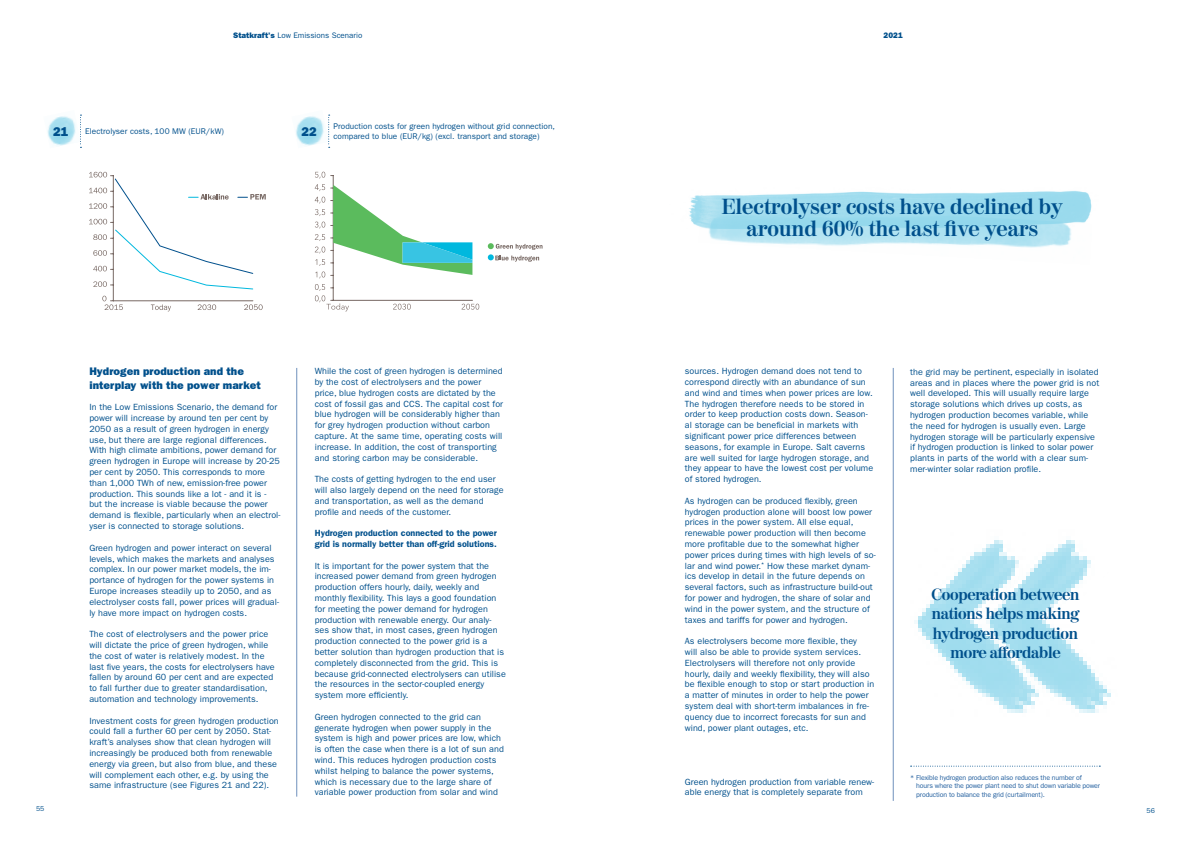
<style>
.page{position:relative;width:1191px;height:842px;background:#fff}
.page>*{position:absolute;margin:0;border:0;box-sizing:border-box;transform-origin:0 0}
.t1{font:700 21.7px/21.7px "Moderno FB";letter-spacing:.005em;color:#00508c;text-align:center}
.t2{font:700 16.1px/19.3px "Moderno FB";letter-spacing:-.02em;color:#00508c;text-align:center}
.t3{font:12.8px "ITC Franklin Gothic Std Hvy";color:#00508c}
.t4{font:11px/13.2px "ITC Franklin Gothic Std Hvy";letter-spacing:.005em;color:#00508c}
.t5{font:9px/10.8px "ITC Franklin Gothic Std";letter-spacing:.005em;color:#00508c}
.t6{font:600 9px/10.8px "ITC Franklin Gothic Std";color:#00508c}
.t7{font:8.3px "ITC Franklin Gothic Std";letter-spacing:.005em;color:#00508c}
.t8{font:8px "ITC Franklin Gothic Std";color:#00508c}
.t9{font:8px "ITC Franklin Gothic Std Hvy";color:#00508c}
.t10{font:7px/8.4px "ITC Franklin Gothic Std";letter-spacing:-.02em;color:#215e9e}
.t11{font:7px "ITC Franklin Gothic Std";color:#00508c}
.s1{font-family:"ITC Franklin Gothic Std Hvy"}
</style>
<div class="page">
<svg style="left:914px;top:556px;width:59px;height:133px"></svg>
<svg style="left:973px;top:540px;width:138px;height:173px"></svg>
<svg style="left:689px;top:191px;width:402px;height:35px;fill:#a2ddef"></svg>
<svg style="left:47px;top:114px;width:34px;height:34px"></svg>
<svg style="left:296px;top:114px;width:34px;height:34px"></svg>
<svg style="left:910px;top:766px;width:190px;height:1px"></svg>
<hr style="left:296px;top:368px;width:1px;height:429px;background:#6f90bc">
<hr style="left:893px;top:368px;width:1px;height:433px;background:#6f90bc">
<svg style="left:698px;top:201px;width:394px;height:47px;background:#afe1f0"></svg>
<hr style="left:113px;top:176px;width:1px;height:125px;background:#776863">
<hr style="left:113px;top:301px;width:140px;height:1px;background:#776863">
<svg style="left:102px;top:296px;width:21px;height:14px"></svg>
<svg style="left:151px;top:304px;width:20px;height:7px"></svg>
<svg style="left:198px;top:304px;width:18px;height:6px"></svg>
<svg style="left:244px;top:304px;width:19px;height:6px"></svg>
<svg style="left:89px;top:172px;width:177px;height:118px"></svg>
<svg style="left:488px;top:243px;width:54px;height:19px"></svg>
<hr style="left:333px;top:176px;width:1px;height:124px;background:#776863">
<hr style="left:333px;top:300px;width:139px;height:1px;background:#776863">
<svg style="left:315px;top:222px;width:10px;height:19px"></svg>
<svg style="left:315px;top:247px;width:10px;height:6px"></svg>
<svg style="left:315px;top:259px;width:10px;height:19px"></svg>
<svg style="left:315px;top:197px;width:10px;height:19px"></svg>
<svg style="left:315px;top:172px;width:10px;height:19px"></svg>
<svg style="left:393px;top:304px;width:18px;height:6px"></svg>
<svg style="left:315px;top:284px;width:34px;height:27px"></svg>
<svg style="left:461px;top:304px;width:18px;height:6px"></svg>
<svg style="left:331px;top:185px;width:141px;height:91px"></svg>
<p class="t8" style="left:233px;top:31px;width:131px"><span class="s1">Statkraft's</span> Low Emissions Scenario</p>
<p class="t9" style="left:883px;top:30px;width:21px">2021</p>
<h3 class="t3" style="left:53px;top:124px;width:17px">21</h3>
<h3 class="t3" style="left:301px;top:124px;width:17px">22</h3>
<p class="t7" style="left:85px;top:126px;width:140px">Electrolyser costs, 100 MW (EUR/kW)</p>
<p class="t7" style="left:333px;top:121px;width:223px">Production costs for green hydrogen without grid connection,</p>
<p class="t7" style="left:333px;top:131px;width:208px">compared to blue (EUR/kg) (excl. transport and storage)</p>
<p class="t4" style="left:89px;top:365px;width:173px">Hydrogen production and the interplay with the power market</p>
<p class="t5" style="left:89px;top:402px;width:192px">In the Low Emissions Scenario, the demand for power will increase by around ten per cent by 2050 as a result of green hydrogen in energy use, but there are large regional differences.<br>With high climate ambitions, power demand for green hydrogen in Europe will increase by 20-25 per cent by 2050. This corresponds to more than 1,000 TWh of new, emission-free power production. This sounds like a lot - and it is - but the increase is viable because the power demand is flexible, particularly when an electrol&shy;yser is connected to storage solutions.</p>
<p class="t5" style="left:89px;top:542px;width:191px">Green hydrogen and power interact on several levels, which makes the markets and analyses complex. In our power market models, the im&shy;portance of hydrogen for the power systems in Europe increases steadily up to 2050, and as electrolyser costs fall, power prices will gradual&shy;ly have more impact on hydrogen costs.</p>
<p class="t5" style="left:89px;top:629px;width:187px">The cost of electrolysers and the power price will dictate the price of green hydrogen, while the cost of water is relatively modest. In the last five years, the costs for electrolysers have fallen by around 60 per cent and are expected to fall further due to greater standardisation, automation and technology improvements.</p>
<p class="t5" style="left:89px;top:715px;width:191px">Investment costs for green hydrogen production could fall a further 60 per cent by 2050. Stat&shy;kraft’s analyses show that clean hydrogen will increasingly be produced both from renewable energy via green, but also from blue, and these will complement each other, e.g. by using the same infrastructure (see Figures 21 and 22).</p>
<p class="t5" style="left:315px;top:366px;width:190px">While the cost of green hydrogen is determined by the cost of electrolysers and the power price, blue hydrogen costs are dictated by the cost of fossil gas and CCS. The capital cost for blue hydrogen will be considerably higher than for grey hydrogen production without carbon capture. At the same time, operating costs will increase. In addition, the cost of transporting and storing carbon may be considerable.</p>
<p class="t5" style="left:315px;top:474px;width:190px">The costs of getting hydrogen to the end user will also largely depend on the need for storage and transportation, as well as the demand profile and needs of the customer.</p>
<p class="t6" style="left:315px;top:528px;width:183px">Hydrogen production connected to the power grid is normally better than off-grid solutions.</p>
<p class="t5" style="left:315px;top:560px;width:193px">It is important for the power system that the increased power demand from green hydrogen production offers hourly, daily, weekly and monthly flexibility. This lays a good foundation for meeting the power demand for hydrogen production with renewable energy. Our analy&shy;ses show that, in most cases, green hydrogen production connected to the power grid is a better solution than hydrogen production that is completely disconnected from the grid. This is because grid-connected electrolysers can utilise the resources in the sector-coupled energy system more efficiently.</p>
<p class="t5" style="left:315px;top:711px;width:191px">Green hydrogen connected to the grid can generate hydrogen when power supply in the system is high and power prices are low, which is often the case when there is a lot of sun and wind. This reduces hydrogen production costs whilst helping to balance the power systems, which is necessary due to the large share of variable power production from solar and wind</p>
<h1 class="t1" style="left:722px;top:197px;width:342px">Electrolyser costs have declined by around 60% the last five years</h1>
<p class="t5" style="left:685px;top:366px;width:190px">sources. Hydrogen demand does not tend to correspond directly with an abundance of sun and wind and times when power prices are low.<br>The hydrogen therefore needs to be stored in order to keep production costs down. Season&shy;al storage can be beneficial in markets with significant power price differences between seasons, for example in Europe. Salt caverns are well suited for large hydrogen storage, and they appear to have the lowest cost per volume of stored hydrogen.</p>
<p class="t5" style="left:685px;top:495px;width:192px">As hydrogen can be produced flexibly, green hydrogen production alone will boost low power prices in the power system. All else equal, renewable power production will then become more profitable due to the somewhat higher power prices during times with high levels of so&shy;lar and wind power.<sup>*</sup> How these market dynam&shy;ics develop in detail in the future depends on several factors, such as infrastructure build-out for power and hydrogen, the share of solar and wind in the power system, and the structure of taxes and tariffs for power and hydrogen.</p>
<p class="t5" style="left:685px;top:636px;width:191px">As electrolysers become more flexible, they<br>will also be able to provide system services.<br>Electrolysers will therefore not only provide hourly, daily and weekly flexibility, they will also be flexible enough to stop or start production in a matter of minutes in order to help the power system deal with short-term imbalances in fre&shy;quency due to incorrect forecasts for sun and wind, power plant outages, etc.</p>
<p class="t5" style="left:685px;top:776px;width:191px">Green hydrogen production from variable renew&shy;able energy that is completely separate from</p>
<p class="t5" style="left:910px;top:366px;width:190px">the grid may be pertinent, especially in isolated areas and in places where the power grid is not well developed. This will usually require large storage solutions which drives up costs, as hydrogen production becomes variable, while the need for hydrogen is usually even. Large hydrogen storage will be particularly expensive if hydrogen production is linked to solar power plants in parts of the world with a clear sum&shy;mer-winter solar radiation profile.</p>
<h2 class="t2" style="left:931px;top:585px;width:149px">Cooperation between nations helps making hydrogen production more affordable</h2>
<p class="t10" style="left:916px;top:773px;width:185px;text-indent:-6px">* Flexible hydrogen production also reduces the number of hours where the power plant need to shut down variable power production to balance the grid (curtailment).</p>
<p class="t11" style="left:36px;top:804px;width:10px">55</p>
<p class="t11" style="left:1146px;top:807px;width:10px">56</p>
</div>
